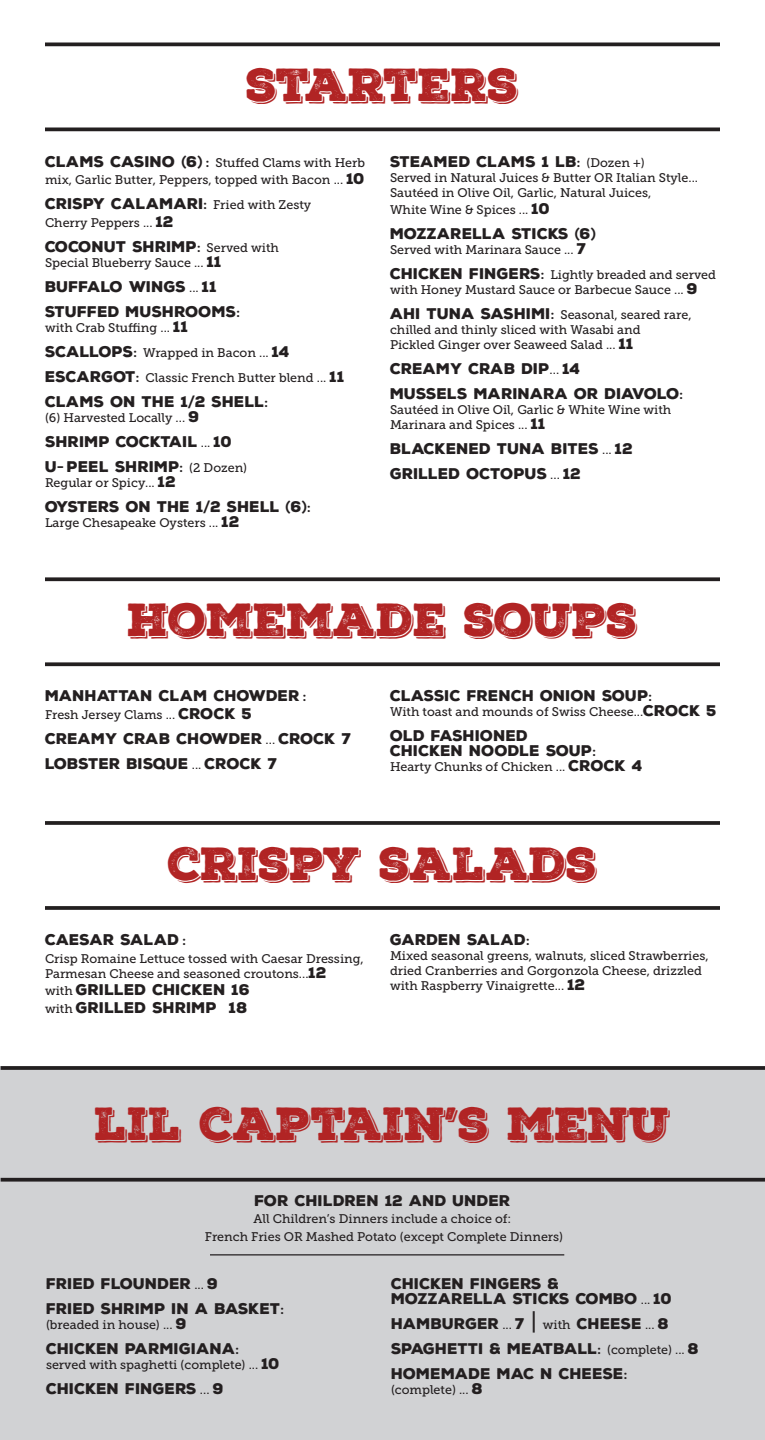
<style>
.page{position:relative;width:765px;height:1440px;background:#fff}
.page>*{position:absolute;margin:0;border:0;box-sizing:border-box;transform-origin:0 0}
.t1{font:45px "Nexa Rust Slab Black Shadow 01";color:#b12424}
.t2{font:900 15px/25px "Nexa Rust Sans";color:#231f20}
.t3{font:12.5px/15px "Museo Slab 500";color:#231f20}
.s1{font-family:"Nexa Rust Sans";font-weight:900;font-size:15px}
.s2{font-family:"Nexa";font-weight:700;font-size:15px}
.s3{font-family:"Nexa";font-weight:700}
.s4{font-family:"Museo Slab 500";font-weight:400;font-size:12.5px}
.s5{font-family:"Museo Slab 500";font-weight:400;font-size:22.5px}
</style>
<div class="page">
<div style="left:1px;top:1066px;width:764px;height:374px;background:#d1d2d4"></div>
<svg style="left:45px;top:42px;width:675px;height:4px;background:#3e3a3b"></svg>
<hr style="left:45px;top:128px;width:675px;height:3px;background:#231f20">
<svg style="left:45px;top:577px;width:675px;height:4px;background:#383536"></svg>
<svg style="left:45px;top:662px;width:675px;height:4px;background:#383536"></svg>
<svg style="left:45px;top:821px;width:675px;height:4px;background:#302c2d"></svg>
<svg style="left:45px;top:906px;width:675px;height:4px;background:#302c2d"></svg>
<svg style="left:1px;top:1066px;width:764px;height:4px;background:#2d292a"></svg>
<svg style="left:1px;top:1178px;width:764px;height:4px;background:#343132"></svg>
<hr style="left:210px;top:1254px;width:354px;height:1px;background:#231f20">
<p class="t1" style="left:246px;top:55px;width:274px">STARTERS</p>
<p class="t3" style="left:45px;top:154px;width:322px;line-height:17.5px"><span class="s1">CLAMS CASINO</span> <span class="s2">(</span><span class="s1">6</span><span class="s2">) :</span> Stuffed Clams with Herb mix, Garlic Butter, Peppers, topped with Bacon ... <span class="s1">10</span></p>
<p class="t2" style="left:45px;top:191px;width:268px">CRISPY CALAMARI<span class="s3">:</span> <span class="s4">Fried with Zesty</span></p>
<p class="t3" style="left:45px;top:215px;width:130px">Cherry Peppers ... <span class="s1">12</span></p>
<p class="t2" style="left:45px;top:234px;width:236px">COCONUT SHRIMP<span class="s3">:</span> <span class="s4">Served with</span></p>
<p class="t3" style="left:45px;top:255px;width:178px">Special Blueberry Sauce ... <span class="s1">11</span></p>
<p class="t2" style="left:45px;top:274px;width:173px">BUFFALO WINGS <span class="s4">...</span> 11</p>
<p class="t2" style="left:45px;top:299px;width:197px">STUFFED MUSHROOMS<span class="s3">:</span></p>
<p class="t3" style="left:45px;top:320px;width:145px">with Crab Stuffing ... <span class="s1">11</span></p>
<p class="t3" style="left:45px;top:345px;width:246px"><span class="s1">SCALLOPS</span><span class="s2">:</span> Wrapped in Bacon ... <span class="s1">14</span></p>
<p class="t3" style="left:45px;top:370px;width:301px"><span class="s1">ESCARGOT</span><span class="s2">:</span> Classic French Butter blend ... <span class="s1">11</span></p>
<p class="t2" style="left:45px;top:389px;width:224px">CLAMS ON THE 1<span class="s3">/</span>2 SHELL<span class="s3">:</span></p>
<p class="t3" style="left:45px;top:410px;width:156px">(6) Harvested Locally ... <span class="s1">9</span></p>
<p class="t2" style="left:45px;top:429px;width:188px">SHRIMP COCKTAIL <span class="s4">...</span> 10</p>
<p class="t2" style="left:45px;top:454px;width:204px">U<span class="s3">-</span> PEEL SHRIMP<span class="s3">:</span> <span class="s4">(2 Dozen)</span></p>
<p class="t3" style="left:45px;top:475px;width:132px">Regular or Spicy... <span class="s1">12</span></p>
<p class="t2" style="left:45px;top:494px;width:267px">OYSTERS ON THE 1<span class="s3">/</span>2 SHELL <span class="s3">(</span>6<span class="s3">):</span></p>
<p class="t3" style="left:45px;top:515px;width:196px">Large Chesapeake Oysters ... <span class="s1">12</span></p>
<p class="t2" style="left:390px;top:149px;width:256px">STEAMED CLAMS 1 LB<span class="s3">:</span> <span class="s4">(Dozen +)</span></p>
<p class="t3" style="left:390px;top:170px;width:310px">Served in Natural Juices &amp; Butter OR Italian Style...<br>Sautéed in Olive Oil, Garlic, Natural Juices,</p>
<p class="t3" style="left:390px;top:202px;width:161px">White Wine &amp; Spices ... <span class="s1">10</span></p>
<p class="t2" style="left:390px;top:221px;width:208px">MOZZARELLA STICKS <span class="s3">(</span>6<span class="s3">)</span></p>
<p class="t3" style="left:390px;top:242px;width:198px">Served with Marinara Sauce ... <span class="s1">7</span></p>
<p class="t3" style="left:390px;top:267px;width:328px"><span class="s1">CHICKEN FINGERS</span><span class="s2">:</span> Lightly breaded and served with Honey Mustard Sauce or Barbecue Sauce ... <span class="s1">9</span></p>
<p class="t3" style="left:390px;top:307px;width:303px"><span class="s1">AHI TUNA SASHIMI</span><span class="s2">:</span> Seasonal, seared rare, chilled and thinly sliced with Wasabi and</p>
<p class="t3" style="left:390px;top:337px;width:245px">Pickled Ginger over Seaweed Salad ... <span class="s1">11</span></p>
<p class="t2" style="left:390px;top:356px;width:192px">CREAMY CRAB DIP<span class="s4">...</span> 14</p>
<p class="t2" style="left:390px;top:381px;width:295px">MUSSELS MARINARA OR DIAVOLO<span class="s3">:</span></p>
<p class="t3" style="left:390px;top:402px;width:283px">Sautéed in Olive Oil, Garlic &amp; White Wine with<br>Marinara and Spices ... <span class="s1">11</span></p>
<p class="t2" style="left:390px;top:436px;width:244px">BLACKENED TUNA BITES <span class="s4">...</span> 12</p>
<p class="t2" style="left:390px;top:461px;width:192px">GRILLED OCTOPUS <span class="s4">...</span> 12</p>
<p class="t1" style="left:128px;top:590px;width:511px">HOMEMADE SOUPS</p>
<p class="t2" style="left:45px;top:684px;width:263px">MANHATTAN CLAM CHOWDER <span class="s3">:</span></p>
<p class="t3" style="left:45px;top:707px;width:208px">Fresh Jersey Clams ... <span class="s1">CROCK 5</span></p>
<p class="t2" style="left:45px;top:726px;width:308px">CREAMY CRAB CHOWDER <span class="s4">...</span> CROCK 7</p>
<p class="t2" style="left:45px;top:751px;width:234px">LOBSTER BISQUE <span class="s4">...</span> CROCK 7</p>
<p class="t2" style="left:390px;top:684px;width:264px">CLASSIC FRENCH ONION SOUP<span class="s3">:</span></p>
<p class="t3" style="left:390px;top:705px;width:328px">With toast and mounds of Swiss Cheese...<span class="s1">CROCK 5</span></p>
<p class="t2" style="left:390px;top:724px;width:139px">OLD FASHIONED</p>
<p class="t2" style="left:390px;top:739px;width:207px">CHICKEN NOODLE SOUP<span class="s3">:</span></p>
<p class="t3" style="left:390px;top:760px;width:254px">Hearty Chunks of Chicken ... <span class="s1">CROCK 4</span></p>
<p class="t1" style="left:168px;top:833px;width:431px">CRISPY SALADS</p>
<p class="t2" style="left:45px;top:927px;width:143px">CAESAR SALAD <span class="s3">:</span></p>
<p class="t3" style="left:45px;top:951px;width:320px">Crisp Romaine Lettuce tossed with Caesar Dressing,<br>Parmesan Cheese and seasoned croutons...<span class="s1">12</span></p>
<p class="t2" style="left:45px;top:977px;width:207px"><span class="s4">with</span> GRILLED CHICKEN 16</p>
<p class="t2" style="left:45px;top:995px;width:204px"><span class="s4">with</span> GRILLED SHRIMP 18</p>
<p class="t2" style="left:390px;top:927px;width:141px">GARDEN SALAD<span class="s3">:</span></p>
<p class="t3" style="left:390px;top:948px;width:320px">Mixed seasonal greens, walnuts, sliced Strawberries, dried Cranberries and Gorgonzola Cheese, drizzled with Raspberry Vinaigrette... <span class="s1">12</span></p>
<p class="t1" style="left:95px;top:1093px;width:577px">LIL CAPTAIN’S MENU</p>
<p class="t2" style="left:254px;top:1188px;width:258px">FOR CHILDREN 12 AND UNDER</p>
<p class="t3" style="left:254px;top:1211px;width:259px">All Children’s Dinners include a choice of:</p>
<p class="t3" style="left:205px;top:1229px;width:360px">French Fries OR Mashed Potato (except Complete Dinners)</p>
<p class="t2" style="left:46px;top:1272px;width:239px">FRIED FLOUNDER <span class="s4">...</span> 9<br>FRIED SHRIMP IN A BASKET<span class="s3">:</span></p>
<p class="t3" style="left:46px;top:1318px;width:142px">(breaded in house) ... <span class="s1">9</span></p>
<p class="t2" style="left:46px;top:1337px;width:195px">CHICKEN PARMIGIANA<span class="s3">:</span></p>
<p class="t3" style="left:46px;top:1358px;width:235px">served with spaghetti (complete) ... <span class="s1">10</span></p>
<p class="t2" style="left:46px;top:1377px;width:179px">CHICKEN FINGERS <span class="s4">...</span> 9</p>
<p class="t2" style="left:391px;top:1272px;width:170px">CHICKEN FINGERS &amp;</p>
<p class="t2" style="left:391px;top:1287px;width:282px">MOZZARELLA STICKS COMBO <span class="s4">...</span> 10</p>
<p class="t2" style="left:391px;top:1312px;width:279px">HAMBURGER <span class="s4">...</span> 7 <span class="s5">|</span> <span class="s4">with</span> CHEESE <span class="s4">...</span> 8</p>
<p class="t2" style="left:391px;top:1337px;width:310px">SPAGHETTI &amp; MEATBALL<span class="s3">:</span> <span class="s4">(complete) ...</span> 8</p>
<p class="t2" style="left:391px;top:1362px;width:238px">HOMEMADE MAC N CHEESE<span class="s3">:</span></p>
<p class="t3" style="left:391px;top:1383px;width:93px">(complete) ... <span class="s1">8</span></p>
</div>
